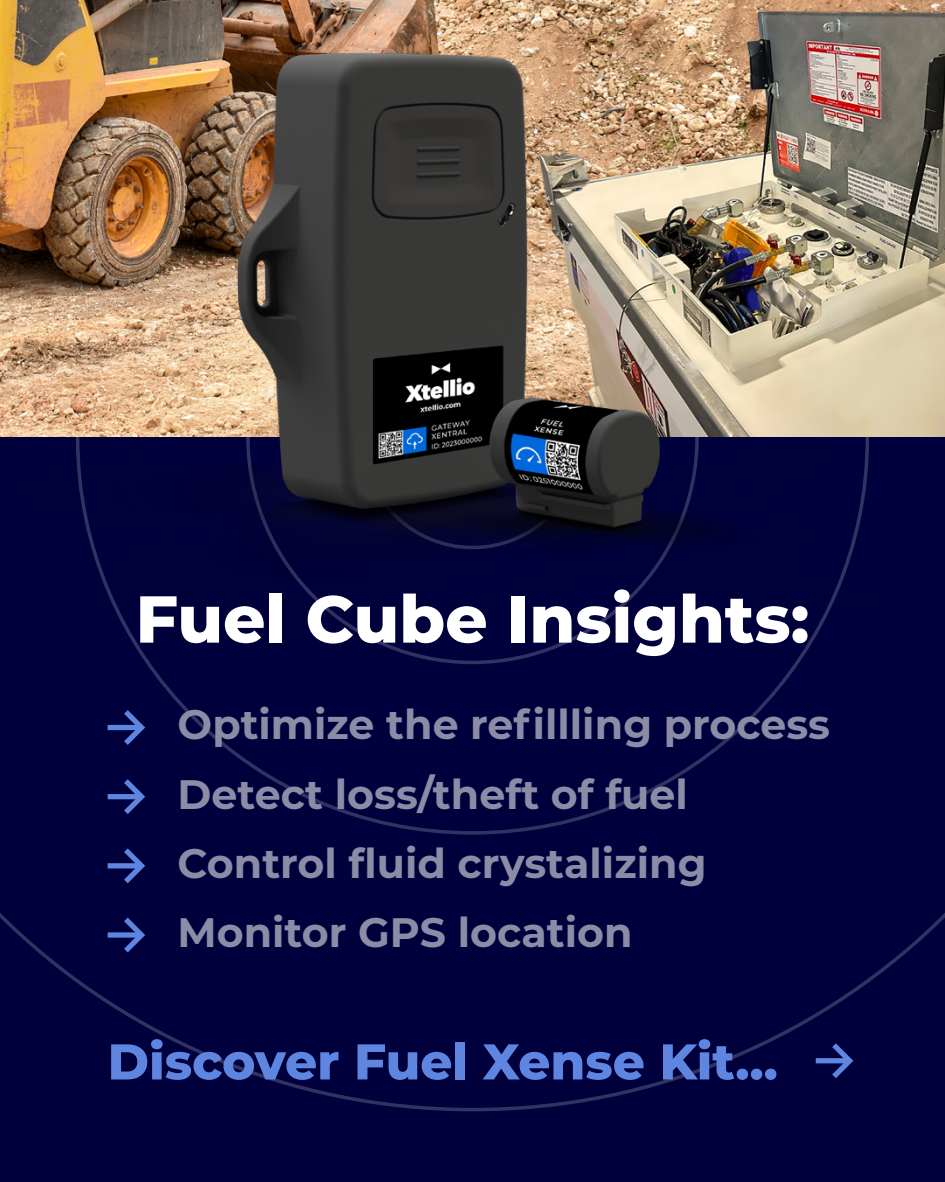
<style>
.page{position:relative;width:945px;height:1182px;background:#fff}
.page>*{position:absolute;margin:0;border:0;box-sizing:border-box;transform-origin:0 0}
.t1{font:800 66.15px "Montserrat";color:#fff}
.t2{font:800 50.14px "Montserrat";color:#5e86e0}
.Brødtekst{font:700 41.12px "Montserrat";color:#8c8ca7}
</style>
<div class="page">
<img style="left:0;top:0;width:536px;height:47px">
<img style="left:536px;top:0;width:409px;height:345px">
<div style="left:0;top:438px;width:945px;height:743px;background:#00003c"></div>
<svg style="left:0;top:647px;width:945px;height:464px"></svg>
<svg style="left:246px;top:647px;width:453px;height:17px"></svg>
<img style="left:0;top:47px;width:832px;height:600px">
<img style="left:354px;top:345px;width:591px;height:269px">
<svg style="left:827px;top:1037px;width:30px;height:46px"></svg>
<svg style="left:816px;top:1057px;width:34px;height:6px"></svg>
<svg style="left:118px;top:704px;width:31px;height:46px"></svg>
<div style="left:108px;top:724px;width:34px;height:6px;background:#5e86e0"></div>
<svg style="left:118px;top:773px;width:31px;height:46px"></svg>
<div style="left:108px;top:794px;width:34px;height:5px;background:#5e86e0"></div>
<svg style="left:118px;top:842px;width:31px;height:46px"></svg>
<div style="left:108px;top:863px;width:34px;height:5px;background:#5e86e0"></div>
<svg style="left:118px;top:911px;width:31px;height:46px"></svg>
<div style="left:108px;top:932px;width:34px;height:5px;background:#5e86e0"></div>
<p class="t1" style="left:136px;top:570px;width:675px">Fuel Cube Insights:</p>
<p class="Brødtekst" style="left:178px;top:695px;width:654px">Optimize the refillling process</p>
<p class="Brødtekst" style="left:178px;top:764px;width:512px">Detect loss/theft of fuel</p>
<p class="Brødtekst" style="left:178px;top:833px;width:530px">Control fluid crystalizing</p>
<p class="Brødtekst" style="left:178px;top:902px;width:456px">Monitor GPS location</p>
<p class="t2" style="left:108px;top:1024px;width:672px">Discover Fuel Xense Kit...</p>
</div>
